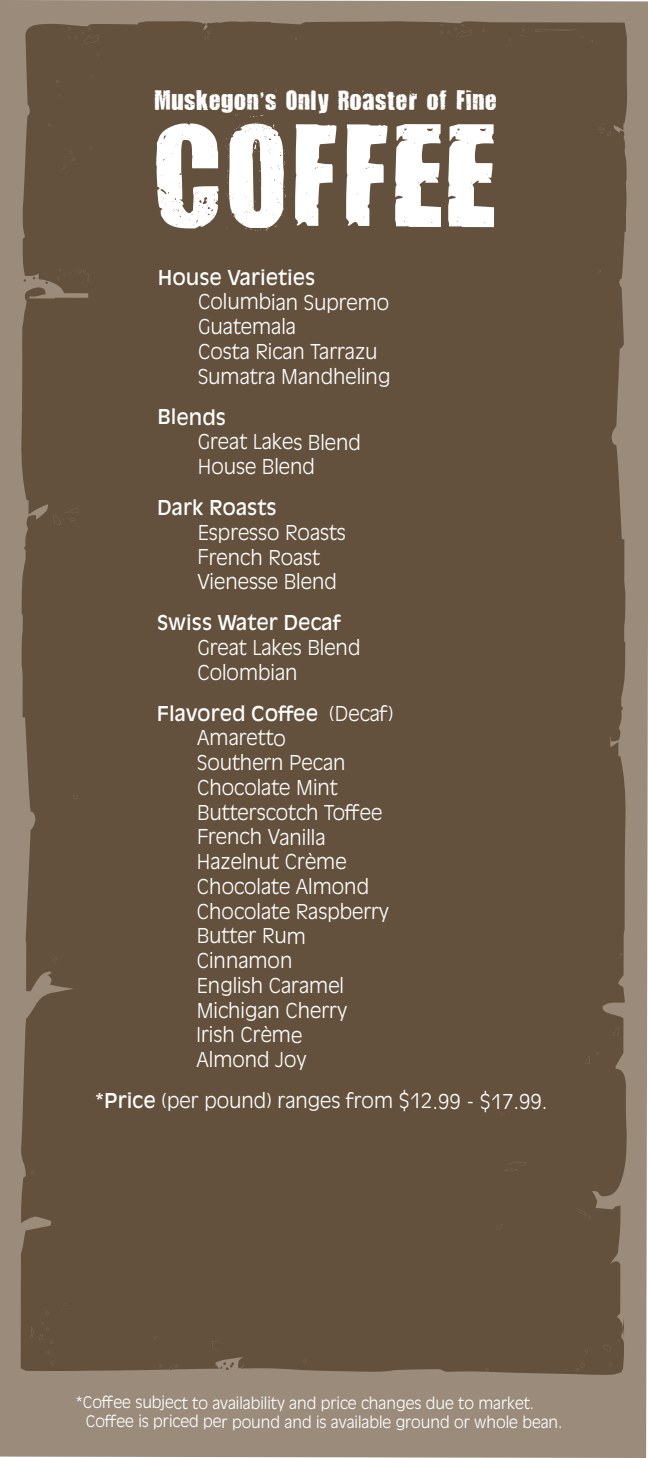
<style>
.page{position:relative;width:648px;height:1458px;background:#9a8b7b}
.page>*{position:absolute;margin:0;border:0;box-sizing:border-box;transform-origin:0 0}
.t1{font:141.75px "Pikelet";letter-spacing:-.005em;color:#fff}
.t2{font:27px "Pikelet";letter-spacing:-.005em;color:#fff}
.t3{font:300 20.25px/24.8px "Antique Olive";letter-spacing:-.005em;color:#fff}
.t4{font:20.25px "Antique Olive";letter-spacing:-.005em;color:#fff}
.t5{font:300 15.75px/18.9px "Antique Olive";letter-spacing:-.005em;color:#fff}
.s1{font-weight:400}
</style>
<div class="page">
<div style="left:21px;top:21px;width:606px;height:1354px;background:#64513d"></div>
<svg style="left:223px;top:1362px;width:11px;height:8px"></svg>
<h2 class="t2" style="left:154px;top:84px;width:344px">Muskegon’s Only Roaster of Fine</h2>
<h1 class="t1" style="left:152px;top:91px;width:347px">COFFEE</h1>
<p class="t4" style="left:158px;top:265px;width:159px">House Varieties</p>
<p class="t3" style="left:198px;top:290px;width:194px">Columbian Supremo<br>Guatemala<br>Costa Rican Tarrazu<br>Sumatra Mandheling</p>
<p class="t4" style="left:157px;top:405px;width:70px">Blends</p>
<p class="t3" style="left:198px;top:430px;width:165px">Great Lakes Blend<br>House Blend</p>
<p class="t4" style="left:157px;top:495px;width:121px">Dark Roasts</p>
<p class="t3" style="left:198px;top:520px;width:150px">Espresso Roasts<br>French Roast<br>Vienesse Blend</p>
<p class="t4" style="left:157px;top:611px;width:185px">Swiss Water Decaf</p>
<p class="t3" style="left:197px;top:636px;width:165px">Great Lakes Blend<br>Colombian</p>
<p class="t3" style="left:197px;top:701px;width:198px;text-indent:-40px"><span class="s1">Flavored Coffee</span> (Decaf)<br>Amaretto<br>Southern Pecan<br>Chocolate Mint<br>Butterscotch Toffee<br>French Vanilla<br>Hazelnut Crème<br>Chocolate Almond<br>Chocolate Raspberry<br>Butter Rum<br>Cinnamon<br>English Caramel<br>Michigan Cherry<br>Irish Crème<br>Almond Joy</p>
<p class="t3" style="left:95px;top:1089px;width:454px"><span class="s1">*Price</span> (per pound) ranges from $12.99 - $17.99.</p>
<p class="t5" style="left:86px;top:1394px;width:478px;text-indent:-10px">*Coffee subject to availability and price changes due to market.<br>Coffee is priced per pound and is available ground or whole bean.</p>
</div>
